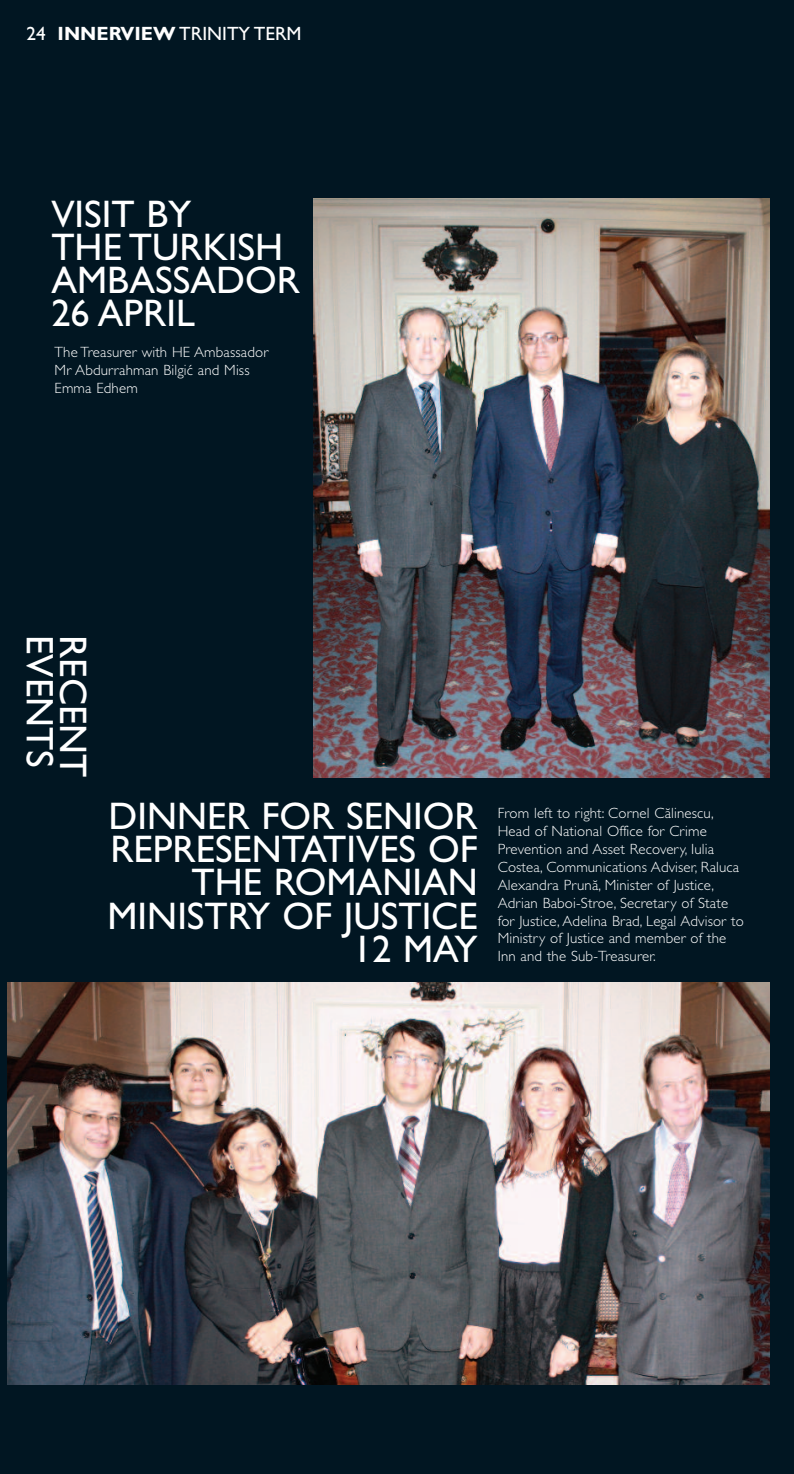
<style>
.page{position:relative;width:794px;height:1474px;background:#fff}
.page>*{position:absolute;margin:0;border:0;box-sizing:border-box;transform-origin:0 0}
.t1{font:38.5px/33.2px "Gill Sans CE";color:#fff}
.t2{font:19.25px "Gill Sans CE";color:#fff}
.t3{font:300 14.88px/17.8px "Gill Sans CE";letter-spacing:.01em;color:#fff}
.s1{font-weight:700}
.s2{font-family:"Gill Sans Tur"}
</style>
<div class="page">
<div style="left:0;top:0;width:794px;height:1473px;background:#011622"></div>
<img style="left:7px;top:982px;width:762px;height:402px">
<img style="left:313px;top:198px;width:456px;height:580px">
<p class="t2" style="left:27px;top:27px;width:277px">24 <span class="s1">INNERVIEW</span> TRINITY TERM</p>
<h1 class="t1" style="left:51px;top:201px;width:250px">VISIT BY<br>THE TURKISH<br>AMBASSADOR<br>26 APRIL</h1>
<p class="t3" style="left:55px;top:345px;width:215px">The Treasurer with HE Ambassador<br>Mr Abdurrahman Bilgić and Miss<br>Emma Edhem</p>
<h1 class="t1" style="left:85px;top:635px;width:144px;rotate:90deg">RECENT<br>EVENTS</h1>
<h1 class="t1" style="left:108px;top:803px;width:372px;text-align:right">DINNER FOR SENIOR<br>REPRESENTATIVES OF<br>THE ROMANIAN<br>MINISTRY OF JUSTICE<br>12 MAY</h1>
<p class="t3" style="left:498px;top:805px;width:247px">From left to right: Cornel C<span class="s2">ă</span>linescu, Head of National Office for Crime Prevention and Asset Recovery, Iulia Costea, Communications Adviser, Raluca Alexandra Prun<span class="s2">ă</span>, Minister of Justice, Adrian Baboi-Stroe, Secretary of State for Justice, Adelina Brad, Legal Advisor to Ministry of Justice and member of the Inn and the Sub-Treasurer.</p>
</div>
